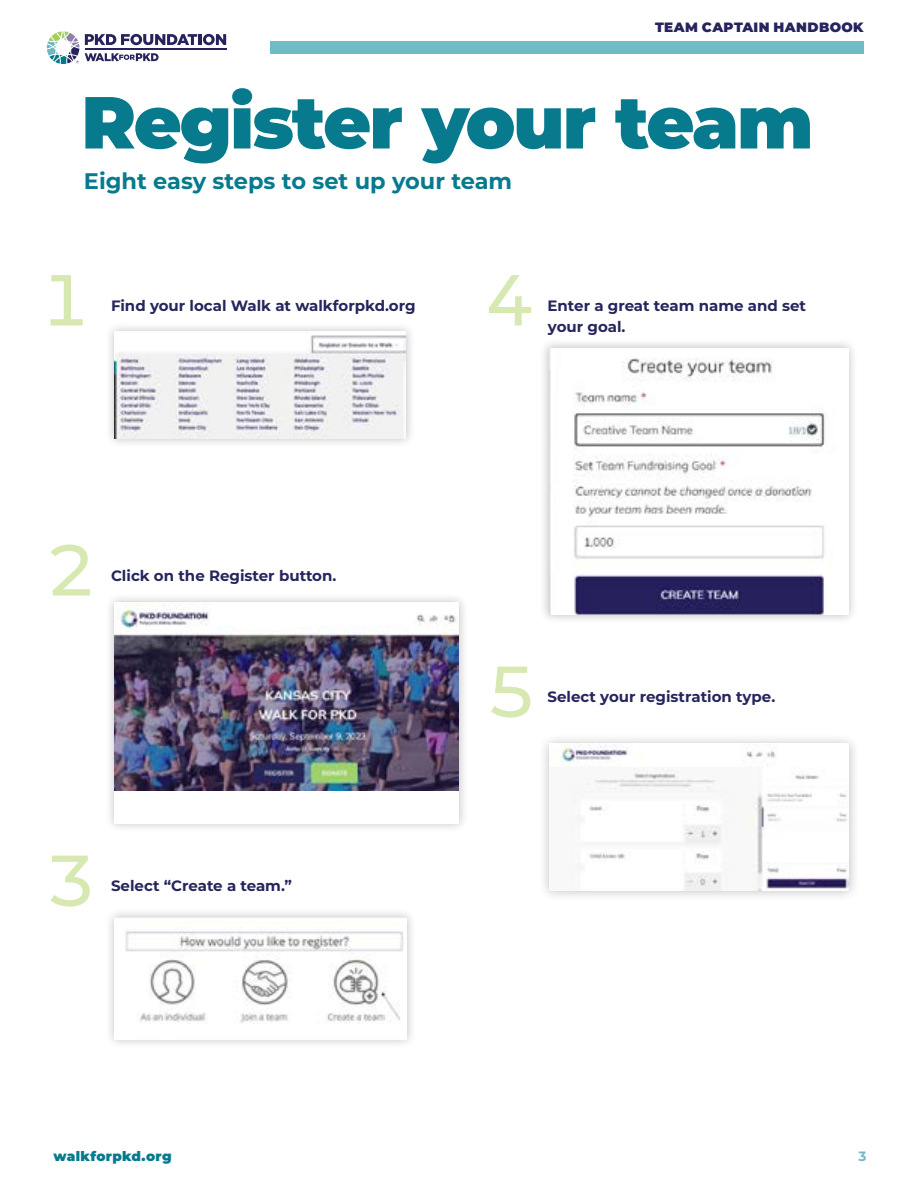
<style>
.page{position:relative;width:918px;height:1188px;background:#fff}
.page>*{position:absolute;margin:0;border:0;box-sizing:border-box;transform-origin:0 0}
.t1{font:900 73.5px "Montserrat";letter-spacing:-.03em;color:#077a8e}
.t2{font:500 72px "Montserrat";color:#d7e8b0}
.t3{font:700 22.5px "Montserrat";color:#077a8e}
.t4{font:700 15px/21px "Montserrat";color:#26255d}
.t5{font:900 13.5px "Montserrat";letter-spacing:.03em;color:#27235c}
.t6{font:900 13.5px "Montserrat";letter-spacing:.025em;color:#077a8e}
.t7{font:700 13.5px "Montserrat";color:#71bbc5}
</style>
<div class="page">
<div style="left:270px;top:41px;width:594px;height:13px;background:#71bbc5"></div>
<svg style="left:47px;top:31px;width:32px;height:33px"></svg>
<hr style="left:85px;top:48px;width:141px;height:2px;background:#26235c">
<svg style="left:85px;top:34px;width:141px;height:11px"></svg>
<svg style="left:85px;top:53px;width:74px;height:8px"></svg>
<div style="left:104px;top:593px;width:365px;height:240px;background:#000;opacity:.25"></div>
<div style="left:114px;top:603px;width:345px;height:221px;background:#fff"></div>
<img style="left:114px;top:603px;width:345px;height:188px">
<div style="left:104px;top:908px;width:312px;height:141px;background:#000;opacity:.25"></div>
<img style="left:114px;top:918px;width:293px;height:122px">
<div style="left:539px;top:338px;width:319px;height:286px;background:#000;opacity:.25"></div>
<img style="left:549px;top:348px;width:300px;height:267px">
<div style="left:537px;top:732px;width:323px;height:170px;background:#000;opacity:.25"></div>
<img style="left:550px;top:743px;width:299px;height:148px">
<div style="left:104px;top:321px;width:312px;height:128px;background:#000;opacity:.25"></div>
<img style="left:114px;top:331px;width:292px;height:108px">
<p class="t5" style="left:655px;top:17px;width:210px">TEAM CAPTAIN HANDBOOK</p>
<h1 class="t1" style="left:81px;top:67px;width:734px">Register your team</h1>
<h3 class="t3" style="left:84px;top:165px;width:430px">Eight easy steps to set up your team</h3>
<h2 class="t2" style="left:40px;top:250px;width:52px">1</h2>
<p class="t4" style="left:111px;top:294px;width:306px">Find your local Walk at walkforpkd.org</p>
<h2 class="t2" style="left:485px;top:250px;width:52px">4</h2>
<p class="t4" style="left:548px;top:294px;width:260px">Enter a great team name and set your goal.</p>
<h2 class="t2" style="left:46px;top:520px;width:52px">2</h2>
<p class="t4" style="left:111px;top:564px;width:227px">Click on the Register button.</p>
<h2 class="t2" style="left:46px;top:830px;width:52px">3</h2>
<p class="t4" style="left:111px;top:874px;width:183px">Select “Create a team.”</p>
<h2 class="t2" style="left:487px;top:641px;width:52px">5</h2>
<p class="t4" style="left:548px;top:685px;width:229px">Select your registration type.</p>
<p class="t6" style="left:53px;top:1146px;width:120px">walkforpkd.org</p>
<p class="t7" style="left:858px;top:1146px;width:9px">3</p>
</div>
